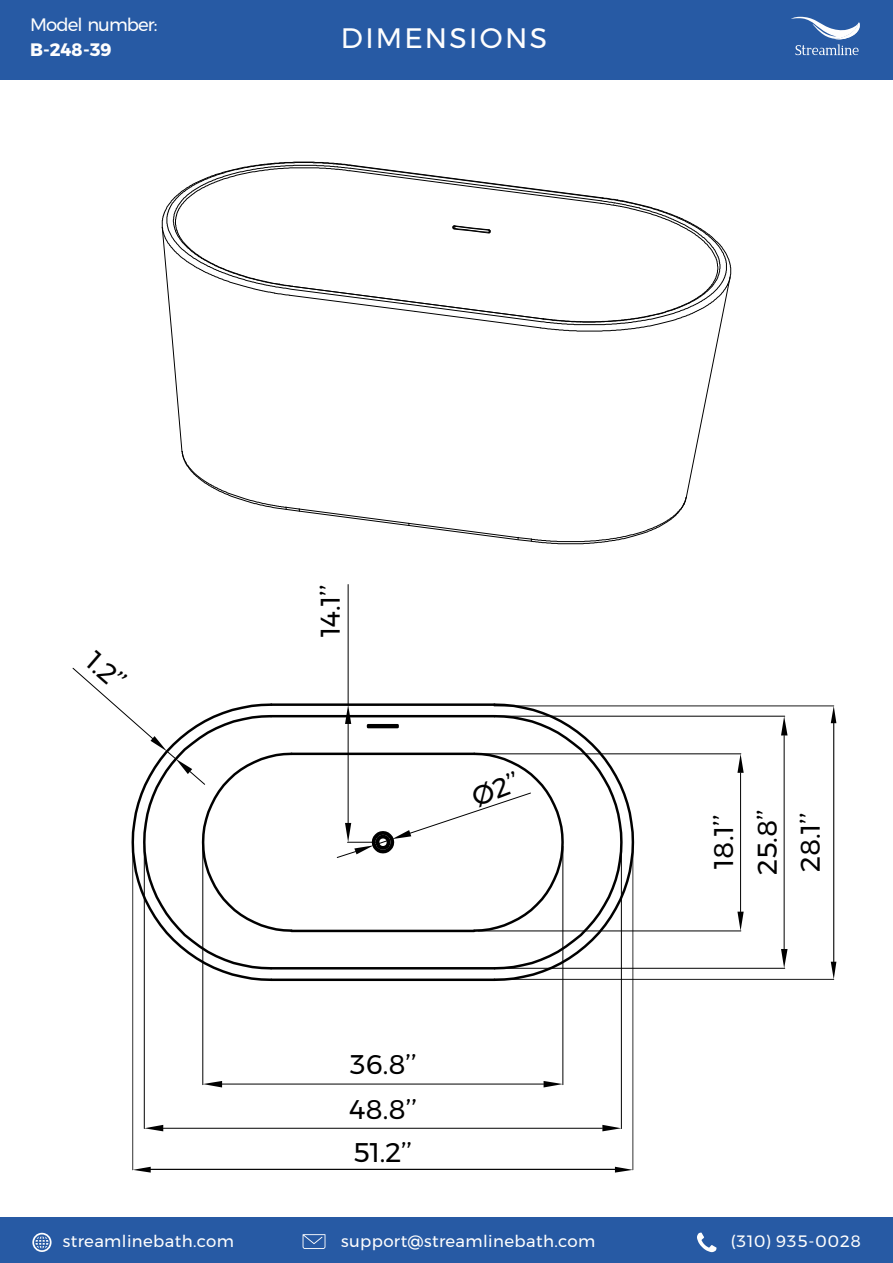
<style>
.page{position:relative;width:893px;height:1263px;background:#fff}
.page>*{position:absolute;margin:0;border:0;box-sizing:border-box;transform-origin:0 0}
.t1{font:28.2px "Montserrat";letter-spacing:.085em;color:#fefefe}
.t2{font:27px/43.7px "Montserrat";color:#000}
.t3{font:18px "Montserrat";letter-spacing:-.05em;color:#fefefe}
.t4{font:700 18px "Montserrat";color:#fefefe}
.t5{font:16.5px "Montserrat";letter-spacing:.025em;color:#fefefe}
.t6{font:16.5px "Montserrat";letter-spacing:.045em;color:#fefefe}
</style>
<div class="page">
<div style="left:0;top:0;width:893px;height:79px;background:#275aa4"></div>
<div style="left:0;top:1217px;width:893px;height:46px;background:#275aa4"></div>
<svg style="left:791px;top:17px;width:69px;height:38px"></svg>
<svg style="left:32px;top:1233px;width:20px;height:19px"></svg>
<svg style="left:303px;top:1234px;width:22px;height:15px"></svg>
<svg style="left:697px;top:1232px;width:19px;height:20px"></svg>
<svg style="left:162px;top:164px;width:569px;height:378px"></svg>
<hr style="left:271px;top:703px;width:223px;height:3px;background:#000">
<hr style="left:271px;top:715px;width:223px;height:2px;background:#000">
<hr style="left:271px;top:978px;width:223px;height:3px;background:#000">
<hr style="left:271px;top:967px;width:223px;height:2px;background:#000">
<hr style="left:478px;top:753px;width:263px;height:1px;background:#000">
<hr style="left:478px;top:931px;width:263px;height:1px;background:#000">
<hr style="left:740px;top:773px;width:1px;height:139px;background:#000">
<svg style="left:737px;top:754px;width:7px;height:19px"></svg>
<svg style="left:737px;top:912px;width:7px;height:19px"></svg>
<hr style="left:202px;top:846px;width:1px;height:239px;background:#000">
<hr style="left:563px;top:846px;width:1px;height:239px;background:#000">
<hr style="left:222px;top:1084px;width:322px;height:1px;background:#000">
<svg style="left:203px;top:1081px;width:19px;height:6px"></svg>
<svg style="left:544px;top:1081px;width:19px;height:6px"></svg>
<hr style="left:291px;top:930px;width:183px;height:2px;background:#000">
<hr style="left:291px;top:753px;width:183px;height:2px;background:#000">
<svg style="left:72px;top:667px;width:222px;height:315px"></svg>
<hr style="left:348px;top:584px;width:1px;height:121px;background:#000">
<svg style="left:336px;top:702px;width:299px;height:280px"></svg>
<hr style="left:144px;top:846px;width:1px;height:282px;background:#000">
<hr style="left:621px;top:846px;width:1px;height:282px;background:#000">
<hr style="left:163px;top:1128px;width:439px;height:1px;background:#000">
<svg style="left:144px;top:1125px;width:19px;height:6px"></svg>
<svg style="left:602px;top:1125px;width:19px;height:6px"></svg>
<hr style="left:498px;top:716px;width:287px;height:1px;background:#000">
<hr style="left:500px;top:968px;width:285px;height:1px;background:#000">
<hr style="left:784px;top:735px;width:1px;height:214px;background:#000">
<svg style="left:781px;top:716px;width:7px;height:19px"></svg>
<svg style="left:781px;top:949px;width:7px;height:19px"></svg>
<hr style="left:132px;top:842px;width:1px;height:328px;background:#000">
<hr style="left:632px;top:842px;width:1px;height:328px;background:#000">
<hr style="left:143px;top:1169px;width:480px;height:1px;background:#000">
<svg style="left:133px;top:1167px;width:18px;height:5px"></svg>
<svg style="left:615px;top:1167px;width:18px;height:5px"></svg>
<hr style="left:494px;top:705px;width:340px;height:1px;background:#000">
<hr style="left:494px;top:979px;width:340px;height:1px;background:#000">
<hr style="left:833px;top:719px;width:1px;height:247px;background:#000">
<svg style="left:831px;top:706px;width:5px;height:17px"></svg>
<svg style="left:831px;top:962px;width:5px;height:17px"></svg>
<p class="t3" style="left:30px;top:14px;width:129px">Model number:</p>
<p class="t4" style="left:30px;top:38px;width:83px">B-248-39</p>
<p class="t1" style="left:341px;top:21px;width:208px">DIMENSIONS</p>
<p class="t2" style="left:104px;top:640px;width:44px;rotate:41deg">1.2’’</p>
<p class="t2" style="left:308px;top:637px;width:54px;rotate:-90deg">14.1’’</p>
<p class="t2" style="left:465px;top:777px;width:50px;rotate:-21deg">Ø2’’</p>
<p class="t2" style="left:350px;top:1042px;width:68px">36.8’’</p>
<p class="t2" style="left:350px;top:1088px;width:69px">48.8’’</p>
<p class="t2" style="left:353px;top:1130px;width:60px">51.2’’</p>
<p class="t2" style="left:702px;top:875px;width:67px;rotate:-90deg">18.1’’<br>25.8’’</p>
<p class="t2" style="left:788px;top:872px;width:61px;rotate:-90deg">28.1’’</p>
<p class="t5" style="left:63px;top:1231px;width:173px">streamlinebath.com</p>
<p class="t5" style="left:341px;top:1231px;width:256px">support@streamlinebath.com</p>
<p class="t6" style="left:731px;top:1231px;width:132px">(310) 935-0028</p>
</div>
